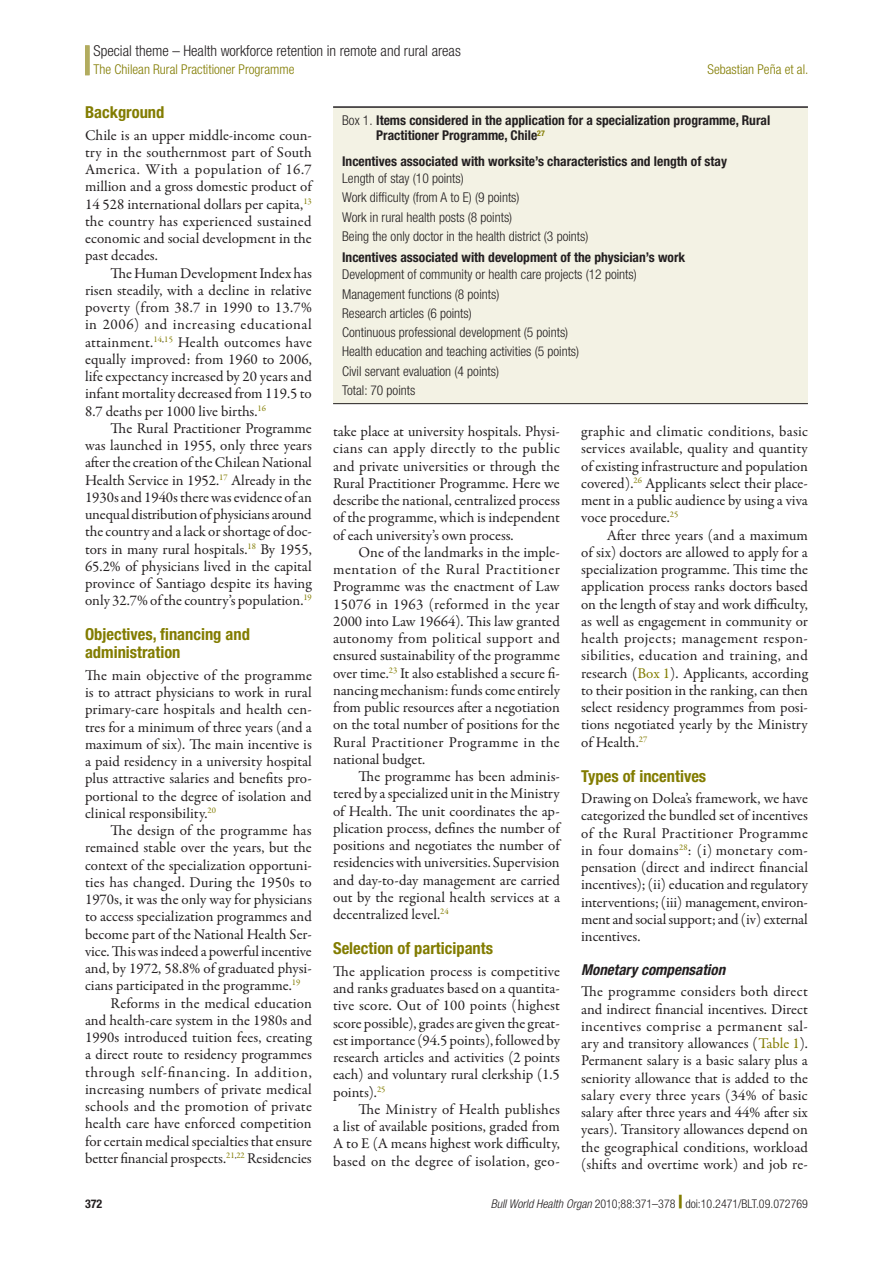
<style>
.page{position:relative;width:893px;height:1263px;background:#fff}
.page>*{position:absolute;margin:0;border:0;box-sizing:border-box;transform-origin:0 0}
.t1{font:700 condensed 16.5px/18px "Helvetica Neue LT Std";color:#827c00}
.t2{font:15px/17.2px "Garamond Premr Pro";color:#231f20;text-align:justify}
.t3{font:300 condensed 15px "Helvetica Neue LT Std";color:#231f20}
.t4{font:15px "Garamond Premr Pro";letter-spacing:.045em;color:#231f20}
.t5{font:15px "Garamond Premr Pro";letter-spacing:.02em;color:#231f20}
.t6{font:italic 700 condensed 15px "Helvetica Neue LT Std";color:#231f20}
.t7{font:300 condensed 13.5px/19.2px "Helvetica Neue LT Std";color:#231f20}
.t8{font:700 condensed 13.5px/15px "Helvetica Neue LT Std";color:#231f20}
.t9{font:300 condensed 13.5px "Helvetica Neue LT Std";color:#827c00}
.t10{font:300 condensed 12px "Helvetica Neue LT Std";color:#231f20}
.t11{font:700 condensed 12px "Helvetica Neue LT Std";color:#231f20}
.s1{font-weight:300}
.s2{color:#827c00}
.s3{font-style:italic}
.s4{font-weight:800;font-stretch:expanded;font-size:18px;color:#827c00}
</style>
<div class="page">
<div style="left:85px;top:45px;width:5px;height:30px;background:#b2ac5f"></div>
<div style="left:333px;top:108px;width:474px;height:295px;background:#f3f2e4"></div>
<hr style="left:333px;top:106px;width:475px;height:2px;background:#231f20">
<hr style="left:333px;top:403px;width:475px;height:1px;background:#231f20">
<p class="t3" style="left:94px;top:42px;width:369px">Special theme – Health workforce retention in remote and rural areas</p>
<p class="t9" style="left:94px;top:62px;width:202px">The Chilean Rural Practitioner Programme</p>
<p class="t9" style="left:707px;top:62px;width:102px">Sebastian Peña et al.</p>
<p class="t1" style="left:85px;top:103px;width:81px">Background</p>
<p class="t2" style="left:85px;top:127px;width:228px">Chile is an upper middle-income coun&shy;try in the southernmost part of South America. With a population of 16.7 million and a gross domestic product of 14 528 international dollars per capita,<sup>13 </sup>the country has experienced sustained economic and social development in the past decades.</p>
<p class="t2" style="left:85px;top:265px;width:228px;text-indent:26px">The Human Development Index has risen steadily, with a decline in relative poverty (from 38.7 in 1990 to 13.7% in 2006) and increasing educational attainment.<sup>14</sup><sup>,</sup><sup>15</sup> Health outcomes have equally improved: from 1960 to 2006, life expectancy increased by 20 years and infant mortality decreased from 119.5 to 8.7 deaths per 1000 live births.<sup>16</sup></p>
<p class="t2" style="left:85px;top:420px;width:228px;text-indent:26px">The Rural Practitioner Programme was launched in 1955, only three years after the creation of the Chilean National Health Service in 1952.<sup>17</sup> Already in the 1930s and 1940s there was evidence of an unequal distribution of physicians around the country and a lack or shortage of doc&shy;tors in many rural hospitals.<sup>18</sup> By 1955, 65.2% of physicians lived in the capital province of Santiago despite its having only 32.7% of the country’s population.<sup>19</sup></p>
<p class="t1" style="left:85px;top:625px;width:166px">Objectives, financing and administration</p>
<p class="t2" style="left:85px;top:667px;width:228px">The main objective of the programme is to attract physicians to work in rural primary-care hospitals and health cen&shy;tres for a minimum of three years (and a maximum of six). The main incentive is a paid residency in a university hospital plus attractive salaries and benefits pro&shy;portional to the degree of isolation and clinical responsibility.<sup>20</sup></p>
<p class="t2" style="left:111px;top:822px;width:203px">The design of the programme has</p>
<p class="t2" style="left:85px;top:839px;width:228px">remained stable over the years, but the</p>
<p class="t2" style="left:85px;top:857px;width:228px">context of the specialization opportuni-</p>
<p class="t2" style="left:85px;top:874px;width:228px">ties has changed. During the 1950s to</p>
<p class="t2" style="left:85px;top:891px;width:228px">1970s, it was the only way for physicians</p>
<p class="t2" style="left:85px;top:908px;width:228px">to access specialization programmes and</p>
<p class="t2" style="left:85px;top:926px;width:228px">become part of the National Health Ser-</p>
<p class="t2" style="left:85px;top:943px;width:228px">vice. This was indeed a powerful incentive</p>
<p class="t2" style="left:85px;top:960px;width:228px">and, by 1972, 58.8% of graduated physi-</p>
<p class="t2" style="left:85px;top:977px;width:217px">cians participated in the programme.<sup>19</sup></p>
<p class="t2" style="left:111px;top:995px;width:203px">Reforms in the medical education</p>
<p class="t2" style="left:85px;top:1012px;width:228px">and health-care system in the 1980s and</p>
<p class="t2" style="left:85px;top:1029px;width:228px">1990s introduced tuition fees, creating</p>
<p class="t2" style="left:85px;top:1046px;width:228px">a direct route to residency programmes</p>
<p class="t4" style="left:85px;top:1063px;width:228px">through self-financing. In addition,</p>
<p class="t2" style="left:85px;top:1081px;width:228px">increasing numbers of private medical</p>
<p class="t5" style="left:85px;top:1097px;width:228px">schools and the promotion of private</p>
<p class="t2" style="left:85px;top:1115px;width:228px">health care have enforced competition</p>
<p class="t2" style="left:85px;top:1133px;width:228px">for certain medical specialties that ensure</p>
<p class="t2" style="left:85px;top:1150px;width:228px">better financial prospects.<sup>21</sup><sup>,</sup><sup>22</sup> Residencies</p>
<p class="t8" style="left:376px;top:113px;width:396px;text-indent:-34px"><span class="s1">Box 1.</span> Items considered in the application for a specialization programme, Rural<br>Practitioner Programme, Chile<sup>27</sup></p>
<p class="t8" style="left:342px;top:153px;width:386px">Incentives associated with worksite’s characteristics and length of stay</p>
<p class="t7" style="left:342px;top:169px;width:248px">Length of stay (10 points)<br>Work difficulty (from A to E) (9 points)<br>Work in rural health posts (8 points)<br>Being the only doctor in the health district (3 points)</p>
<p class="t8" style="left:342px;top:250px;width:345px">Incentives associated with development of the physician’s work</p>
<p class="t7" style="left:342px;top:265px;width:296px">Development of community or health care projects (12 points)<br>Management functions (8 points)<br>Research articles (6 points)<br>Continuous professional development (5 points)<br>Health education and teaching activities (5 points)<br>Civil servant evaluation (4 points)<br>Total: 70 points</p>
<p class="t2" style="left:333px;top:423px;width:228px">take place at university hospitals. Physi&shy;cians can apply directly to the public and private universities or through the Rural Practitioner Programme. Here we describe the national, centralized process of the programme, which is independent of each university’s own process.</p>
<p class="t2" style="left:333px;top:544px;width:228px;text-indent:26px">One of the landmarks in the imple&shy;mentation of the Rural Practitioner Programme was the enactment of Law 15076 in 1963 (reformed in the year 2000 into Law 19664). This law granted autonomy from political support and ensured sustainability of the programme over time.<sup>23</sup> It also established a secure fi&shy;nancing mechanism: funds come entirely from public resources after a negotiation on the total number of positions for the Rural Practitioner Programme in the national budget.</p>
<p class="t2" style="left:333px;top:768px;width:228px;text-indent:26px">The programme has been adminis&shy;tered by a specialized unit in the Ministry of Health. The unit coordinates the ap&shy;plication process, defines the number of positions and negotiates the number of residencies with universities. Supervision and day-to-day management are carried out by the regional health services at a decentralized level.<sup>24</sup></p>
<p class="t1" style="left:333px;top:939px;width:161px">Selection of participants</p>
<p class="t2" style="left:333px;top:963px;width:228px">The application process is competitive and ranks graduates based on a quantita&shy;tive score. Out of 100 points (highest score possible), grades are given the great&shy;est importance (94.5 points), followed by research articles and activities (2 points each) and voluntary rural clerkship (1.5 points).<sup>25</sup></p>
<p class="t2" style="left:333px;top:1101px;width:228px;text-indent:26px">The Ministry of Health publishes a list of available positions, graded from A to E (A means highest work difficulty, based on the degree of isolation, geo-</p>
<p class="t2" style="left:581px;top:423px;width:228px">graphic and climatic conditions, basic services available, quality and quantity of existing infrastructure and population covered).<sup>26</sup> Applicants select their place&shy;ment in a public audience by using a viva voce procedure.<sup>25</sup></p>
<p class="t2" style="left:581px;top:527px;width:228px;text-indent:26px">After three years (and a maximum of six) doctors are allowed to apply for a specialization programme. This time the application process ranks doctors based on the length of stay and work difficulty, as well as engagement in community or health projects; management respon&shy;sibilities, education and training, and research (<span class="s2">Box 1</span>). Applicants, according to their position in the ranking, can then select residency programmes from posi&shy;tions negotiated yearly by the Ministry of Health.<sup>27</sup></p>
<p class="t1" style="left:581px;top:767px;width:127px">Types of incentives</p>
<p class="t2" style="left:581px;top:790px;width:228px">Drawing on Dolea’s framework, we have categorized the bundled set of incentives of the Rural Practitioner Programme in four domains<sup>28</sup>: (i) monetary com&shy;pensation (direct and indirect financial incentives); (ii) education and regulatory interventions; (iii) management, environ&shy;ment and social support; and (iv) external incentives.</p>
<p class="t6" style="left:581px;top:960px;width:145px">Monetary compensation</p>
<p class="t2" style="left:581px;top:983px;width:228px">The programme considers both direct and indirect financial incentives. Direct incentives comprise a permanent sal&shy;ary and transitory allowances (<span class="s2">Table 1</span>).<br>Permanent salary is a basic salary plus a seniority allowance that is added to the salary every three years (34% of basic salary after three years and 44% after six years). Transitory allowances depend on the geographical conditions, workload (shifts and overtime work) and job re-</p>
<p class="t11" style="left:85px;top:1196px;width:19px">372</p>
<p class="t10" style="left:491px;top:1197px;width:319px"><span class="s3">Bull World Health Organ</span> 2010;88:371–378 <span class="s4">|</span> doi:10.2471/BLT.09.072769</p>
</div>
